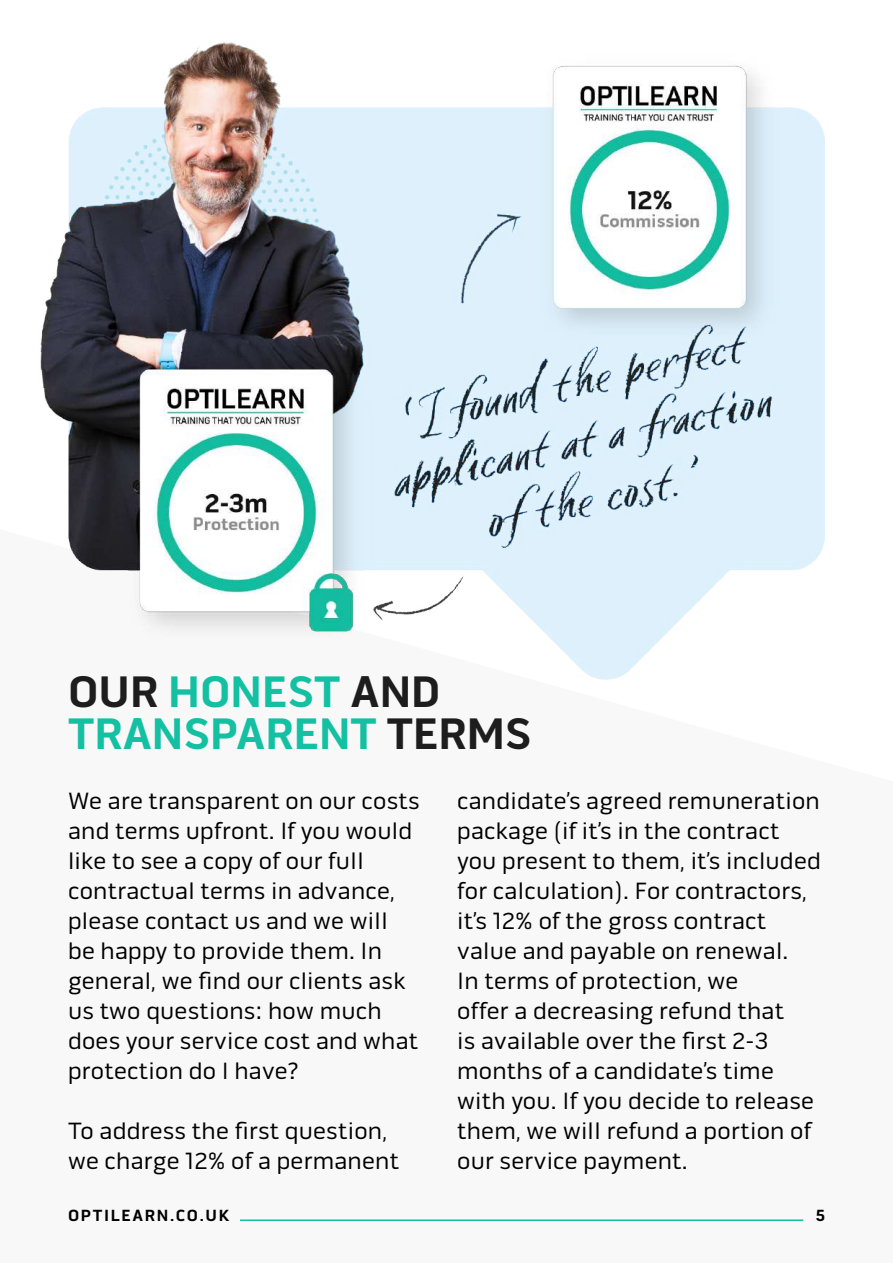
<style>
.page{position:relative;width:893px;height:1263px;background:#fff}
.page>*{position:absolute;margin:0;border:0;box-sizing:border-box;transform-origin:0 0}
.t1{font:700 45px/42px "Pill Gothic 600 mg";color:#13c0a2}
.t2{font:24px/30px "Pill Gothic 600 mg";letter-spacing:.01em;color:#000}
.t3{font:700 16.5px "Pill Gothic 600 mg";letter-spacing:.1em;color:#000}
.s1{color:#1d1d1d}
</style>
<div class="page">
<hr style="left:240px;top:1219px;width:563px;height:2px;background:#13c0a2">
<img style="left:40px;top:42px;width:785px;height:638px">
<h1 class="t1" style="left:68px;top:671px;width:465px"><span class="s1">OUR</span> HONEST <span class="s1">AND<br></span>TRANSPARENT <span class="s1">TERMS</span></h1>
<p class="t2" style="left:68px;top:786px;width:353px">We are transparent on our costs and terms upfront. If you would like to see a copy of our full contractual terms in advance, please contact us and we will be happy to provide them. In general, we find our clients ask us two questions: how much does your service cost and what protection do I have?</p>
<p class="t2" style="left:68px;top:1116px;width:333px">To address the first question, we charge 12% of a permanent</p>
<p class="t2" style="left:457px;top:786px;width:365px">candidate’s agreed remuneration package (if it’s in the contract you present to them, it’s included for calculation). For contractors, it’s 12% of the gross contract value and payable on renewal.<br>In terms of protection, we<br>offer a decreasing refund that<br>is available over the first 2-3 months of a candidate’s time with you. If you decide to release them, we will refund a portion of our service payment.</p>
<p class="t3" style="left:68px;top:1205px;width:163px">OPTILEARN.CO.UK</p>
<p class="t3" style="left:815px;top:1205px;width:11px">5</p>
</div>
